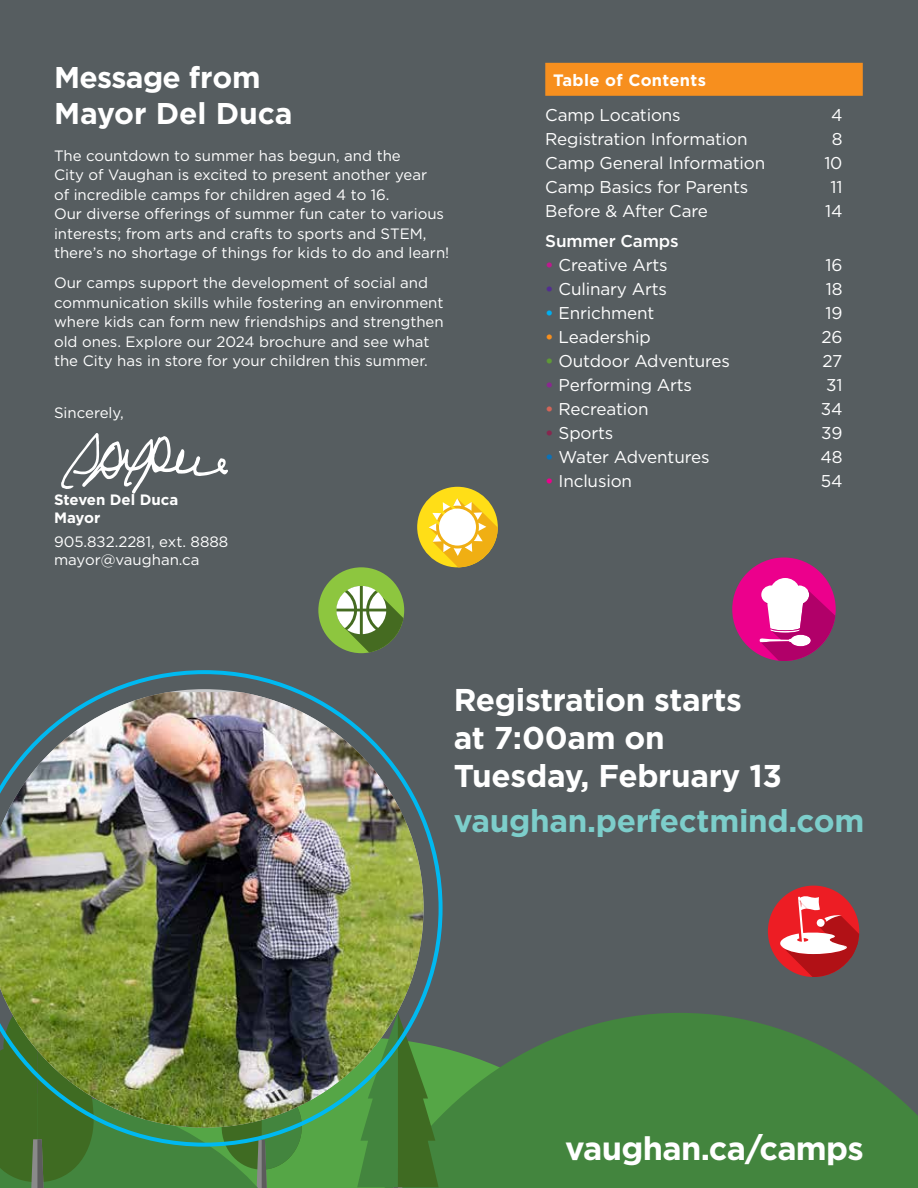
<style>
.page{position:relative;width:918px;height:1188px;background:#565d60}
.page>*{position:absolute;margin:0;border:0;box-sizing:border-box;transform-origin:0 0}
.t1{font:700 32.55px "Gotham";letter-spacing:-.02em;color:#fff}
.t2{font:700 31.5px/37.8px "Gotham";letter-spacing:-.01em;color:#fff}
.t3{font:700 31.5px "Gotham";letter-spacing:-.01em;color:#7dcecb}
.t4{font:700 30px/36px "Gotham";letter-spacing:-.015em;color:#fff}
.t5{font:17.1px "Gotham";letter-spacing:-.01em;color:#fff}
.t6{font:500 17.1px "Gotham";letter-spacing:-.01em;color:#fff}
.t7{font:700 16.5px "Gotham";letter-spacing:.02em;color:#fff}
.t8{font:15px/19.5px "Gotham";color:#fff}
.t9{font:700 15px/18px "Gotham";color:#fff}
.s1{font-weight:700;color:#bd1b8d}
.s2{font-weight:700;color:#522e91}
.s3{font-weight:700;color:#00aeef}
.s4{font-weight:700;color:#f78f1e}
.s5{font-weight:700;color:#5f9937}
.s6{font-weight:700;color:#892890}
.s7{font-weight:700;color:#d26558}
.s8{font-weight:700;color:#87274f}
.s9{font-weight:700;color:#0a72ba}
.s10{font-weight:700;color:#ec008c}
</style>
<div class="page">
<svg style="left:61px;top:433px;width:167px;height:61px"></svg>
<div style="left:545px;top:63px;width:318px;height:33px;background:#f78f1e"></div>
<div style="left:732px;top:558px;width:104px;height:103px;background:#ec008c;border-radius:50%"></div>
<svg style="left:760px;top:578px;width:75px;height:83px"></svg>
<div style="left:318px;top:567px;width:86px;height:86px;background:#8dc63f;border-radius:50%"></div>
<svg style="left:336px;top:586px;width:67px;height:66px"></svg>
<div style="left:302px;top:1147px;width:55px;height:41px;background:#55a646"></div>
<svg style="left:439px;top:1013px;width:479px;height:175px;fill:#43853e"></svg>
<svg style="left:357px;top:1147px;width:82px;height:41px;background:#427b32"></svg>
<svg style="left:0;top:1147px;width:302px;height:41px;background:#47823c"></svg>
<svg style="left:768px;top:886px;width:91px;height:91px"></svg>
<div style="left:417px;top:487px;width:81px;height:80px;background:#ffde17;border-radius:50%"></div>
<svg style="left:429px;top:498px;width:69px;height:69px"></svg>
<svg style="left:0;top:670px;width:443px;height:477px"></svg>
<img style="left:0;top:692px;width:424px;height:436px">
<h2 class="t4" style="left:54px;top:59px;width:240px">Message from<br>Mayor Del Duca</h2>
<p class="t8" style="left:54px;top:145px;width:397px">The countdown to summer has begun, and the<br>City of Vaughan is excited to present another year<br>of incredible camps for children aged 4 to 16.<br>Our diverse oferings of summer fun cater to various interests; from arts and crafts to sports and STEM, there’s no shortage of things for kids to do and learn!</p>
<p class="t8" style="left:54px;top:273px;width:391px">Our camps support the development of social and communication skills while fostering an environment where kids can form new friendships and strengthen old ones. Explore our 2024 brochure and see what the City has in store for your children this summer.</p>
<p class="t8" style="left:54px;top:402px;width:71px">Sincerely,</p>
<p class="t9" style="left:54px;top:490px;width:126px">Steven Del Duca<br>Mayor</p>
<p class="t8" style="left:54px;top:533px;width:176px;line-height:18px">905.832.2281, ext. 8888 mayor@vaughan.ca</p>
<p class="t7" style="left:553px;top:69px;width:154px">Table of Contents</p>
<p class="t5" style="left:545px;top:104px;width:137px">Camp Locations</p>
<p class="t5" style="left:831px;top:104px;width:13px">4</p>
<p class="t5" style="left:545px;top:128px;width:204px">Registration Information</p>
<p class="t5" style="left:832px;top:128px;width:12px">8</p>
<p class="t5" style="left:545px;top:152px;width:221px">Camp General Information</p>
<p class="t5" style="left:824px;top:152px;width:20px">10</p>
<p class="t5" style="left:545px;top:176px;width:204px">Camp Basics for Parents</p>
<p class="t5" style="left:830px;top:176px;width:14px">11</p>
<p class="t5" style="left:545px;top:200px;width:164px">Before &amp; After Care</p>
<p class="t5" style="left:825px;top:200px;width:19px">14</p>
<p class="t6" style="left:545px;top:230px;width:135px">Summer Camps</p>
<p class="t5" style="left:545px;top:254px;width:124px"><span class="s1">•</span> Creative Arts</p>
<p class="t5" style="left:826px;top:254px;width:18px">16</p>
<p class="t5" style="left:545px;top:278px;width:123px"><span class="s2">•</span> Culinary Arts</p>
<p class="t5" style="left:826px;top:278px;width:18px">18</p>
<p class="t5" style="left:545px;top:302px;width:111px"><span class="s3">•</span> Enrichment</p>
<p class="t5" style="left:826px;top:302px;width:18px">19</p>
<p class="t5" style="left:545px;top:326px;width:107px"><span class="s4">•</span> Leadership</p>
<p class="t5" style="left:821px;top:326px;width:23px">26</p>
<p class="t5" style="left:545px;top:350px;width:186px"><span class="s5">•</span> Outdoor Adventures</p>
<p class="t5" style="left:822px;top:350px;width:22px">27</p>
<p class="t5" style="left:545px;top:374px;width:148px"><span class="s6">•</span> Performing Arts</p>
<p class="t5" style="left:826px;top:374px;width:18px">31</p>
<p class="t5" style="left:545px;top:398px;width:105px"><span class="s7">•</span> Recreation</p>
<p class="t5" style="left:821px;top:398px;width:23px">34</p>
<p class="t5" style="left:545px;top:422px;width:70px"><span class="s8">•</span> Sports</p>
<p class="t5" style="left:821px;top:422px;width:23px">39</p>
<p class="t5" style="left:545px;top:446px;width:166px"><span class="s9">•</span> Water Adventures</p>
<p class="t5" style="left:820px;top:446px;width:24px">48</p>
<p class="t5" style="left:545px;top:470px;width:88px"><span class="s10">•</span> Inclusion</p>
<p class="t5" style="left:821px;top:470px;width:23px">54</p>
<p class="t2" style="left:454px;top:681px;width:330px">Registration starts<br>at 7:00am on<br>Tuesday, February 13</p>
<p class="t3" style="left:454px;top:799px;width:412px">vaughan.perfectmind.com</p>
<p class="t1" style="left:565px;top:1127px;width:300px">vaughan.ca/camps</p>
</div>
